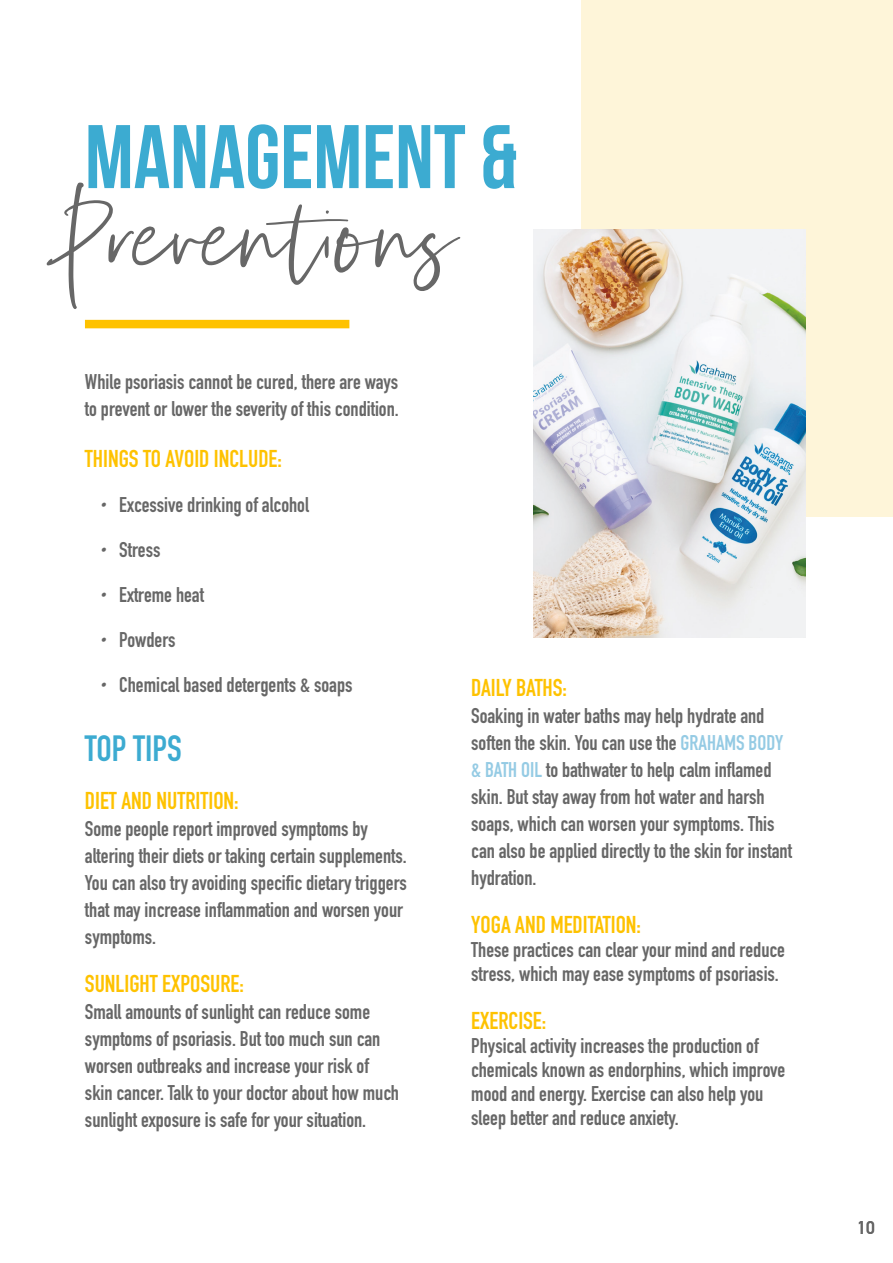
<style>
.page{position:relative;width:893px;height:1263px;background:#fff}
.page>*{position:absolute;margin:0;border:0;box-sizing:border-box;transform-origin:0 0}
.t1{font:129px "Silver South Script Alt";color:#676767}
.t2{font:700 90px "Bebas Neue";color:#3cabd1}
.t3{font:700 36px "DIN Condensed";color:#3cabd1}
.t4{font:700 24px "DIN Condensed";color:#fec200}
.t5{font:700 21px/27px "DIN Condensed";color:#676767}
.t6{font:700 18px "DIN Alternate";color:#676767}
.s1{font-family:"Raleway";font-weight:600;font-style:italic}
.s2{color:#95cbe4}
</style>
<div class="page">
<div style="left:85px;top:320px;width:264px;height:8px;background:#fec200"></div>
<div style="left:581px;top:0;width:312px;height:517px;background:#fef5d9"></div>
<img style="left:533px;top:229px;width:273px;height:409px">
<p class="t2" style="left:85px;top:108px;width:433px">MANAGEMENT &amp;</p>
<p class="t1" style="left:58px;top:160px;width:402px">Preventions</p>
<p class="t5" style="left:85px;top:368px;width:315px">While psoriasis cannot be cured, there are ways to prevent or lower the severity of this condition.</p>
<p class="t4" style="left:85px;top:443px;width:198px">THINGS TO AVOID INCLUDE:</p>
<p class="t5" style="left:100px;top:491px;width:210px"><span class="s1">•</span> Excessive drinking of alcohol</p>
<p class="t5" style="left:100px;top:536px;width:62px"><span class="s1">•</span> Stress</p>
<p class="t5" style="left:100px;top:581px;width:105px"><span class="s1">•</span> Extreme heat</p>
<p class="t5" style="left:100px;top:626px;width:77px"><span class="s1">•</span> Powders</p>
<p class="t5" style="left:100px;top:671px;width:254px"><span class="s1">•</span> Chemical based detergents &amp; soaps</p>
<p class="t3" style="left:85px;top:724px;width:98px">TOP TIPS</p>
<p class="t4" style="left:85px;top:785px;width:155px">DIET AND NUTRITION:</p>
<p class="t5" style="left:85px;top:815px;width:323px">Some people report improved symptoms by altering their diets or taking certain supplements.<br>You can also try avoiding specific dietary triggers that may increase inflammation and worsen your symptoms.</p>
<p class="t4" style="left:85px;top:968px;width:161px">SUNLIGHT EXPOSURE:</p>
<p class="t5" style="left:85px;top:998px;width:316px">Small amounts of sunlight can reduce some symptoms of psoriasis. But too much sun can worsen outbreaks and increase your risk of skin cancer. Talk to your doctor about how much sunlight exposure is safe for your situation.</p>
<p class="t4" style="left:471px;top:672px;width:97px">DAILY BATHS:</p>
<p class="t5" style="left:471px;top:702px;width:322px">Soaking in water baths may help hydrate and soften the skin. You can use the <span class="s2">GRAHAMS BODY &amp; BATH OIL</span> to bathwater to help calm inflamed skin. But stay away from hot water and harsh soaps, which can worsen your symptoms. This can also be applied directly to the skin for instant hydration.</p>
<p class="t4" style="left:471px;top:909px;width:171px">YOGA AND MEDITATION:</p>
<p class="t5" style="left:471px;top:938px;width:315px;line-height:24px">These practices can clear your mind and reduce stress, which may ease symptoms of psoriasis.</p>
<p class="t4" style="left:471px;top:1005px;width:77px">EXERCISE:</p>
<p class="t5" style="left:471px;top:1034px;width:316px;line-height:24px">Physical activity increases the production of chemicals known as endorphins, which improve mood and energy. Exercise can also help you sleep better and reduce anxiety.</p>
<p class="t6" style="left:857px;top:1213px;width:19px">10</p>
</div>
